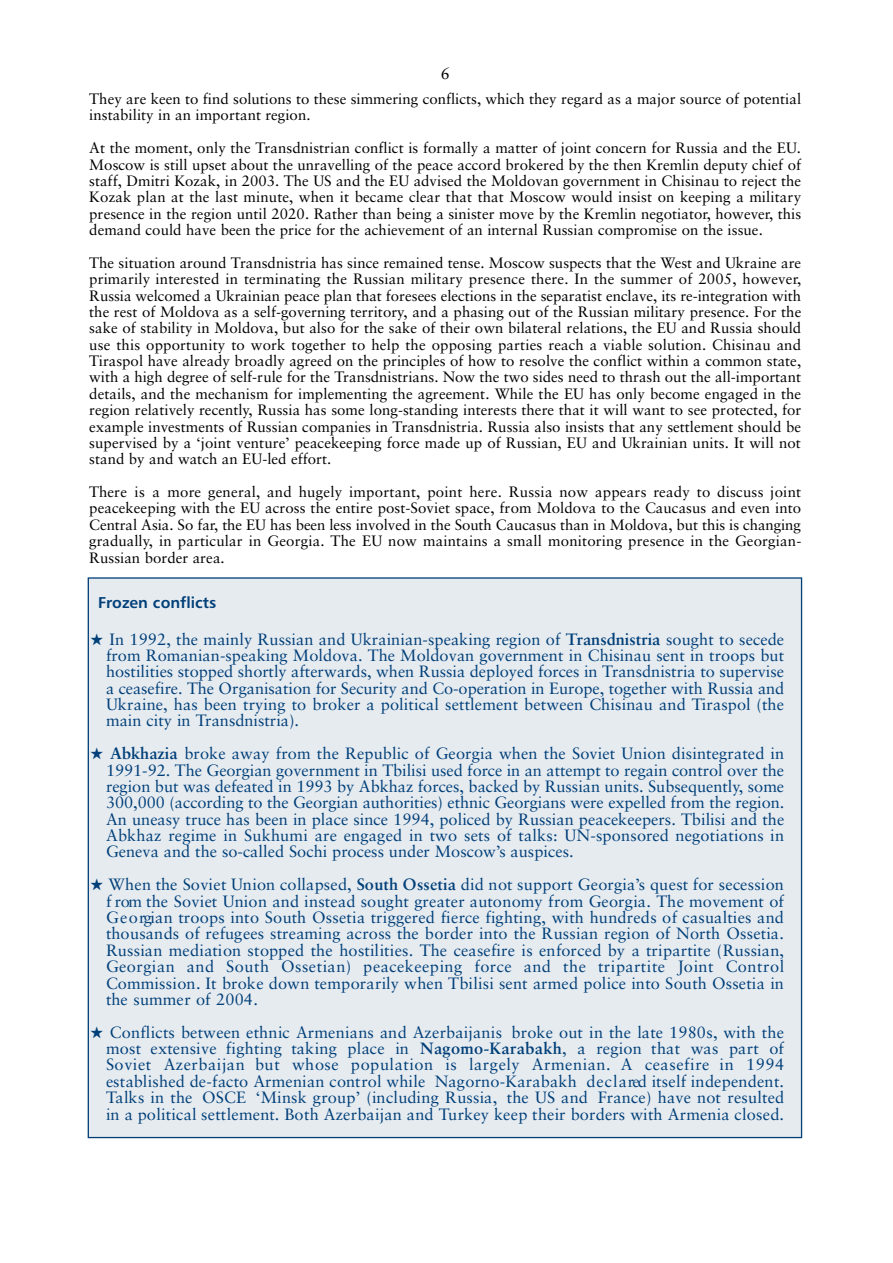
<style>
.page{position:relative;width:893px;height:1263px;background:#fff}
.page>*{position:absolute;margin:0;border:0;box-sizing:border-box;transform-origin:0 0}
.t1{font:16.35px/16.4px "Sabon";color:#003f78;text-align:justify}
.t2{font:16.35px "Sabon";color:#000}
.t3{font:15.75px "Humanist 777 BT Bold B";color:#003f78}
.t4{font:15px/16.4px "Sabon";color:#000;text-align:justify}
.s1{font-weight:700}
</style>
<div class="page">
<div style="left:88px;top:577px;width:714px;height:561px;background:#e6ebf0"></div>
<p class="t2" style="left:440px;top:67px;width:11px">6</p>
<p class="t4" style="left:89px;top:92px;width:713px">They are keen to find solutions to these simmering conflicts, which they regard as a major source of potential instability in an important region.</p>
<p class="t4" style="left:89px;top:141px;width:713px">At the moment, only the Transdnistrian conflict is formally a matter of joint concern for Russia and the EU.<br>Moscow is still upset about the unravelling of the peace accord brokered by the then Kremlin deputy chief of staff, Dmitri Kozak, in 2003. The US and the EU advised the Moldovan government in Chisinau to reject the Kozak plan at the last minute, when it became clear that that Moscow would insist on keeping a military presence in the region until 2020. Rather than being a sinister move by the Kremlin negotiator, however, this demand could have been the price for the achievement of an internal Russian compromise on the issue.</p>
<p class="t4" style="left:89px;top:256px;width:713px">The situation around Transdnistria has since remained tense. Moscow suspects that the West and Ukraine are primarily interested in terminating the Russian military presence there. In the summer of 2005, however, Russia welcomed a Ukrainian peace plan that foresees elections in the separatist enclave, its re-integration with the rest of Moldova as a self-governing territory, and a phasing out of the Russian military presence. For the sake of stability in Moldova, but also for the sake of their own bilateral relations, the EU and Russia should use this opportunity to work together to help the opposing parties reach a viable solution. Chisinau and Tiraspol have already broadly agreed on the principles of how to resolve the conflict within a common state, with a high degree of self-rule for the Transdnistrians. Now the two sides need to thrash out the all-important details, and the mechanism for implementing the agreement. While the EU has only become engaged in the region relatively recently, Russia has some long-standing interests there that it will want to see protected, for example investments of Russian companies in Transdnistria. Russia also insists that any settlement should be supervised by a ‘joint venture’ peacekeeping force made up of Russian, EU and Ukrainian units. It will not stand by and watch an EU-led effort.</p>
<p class="t4" style="left:89px;top:485px;width:713px">There is a more general, and hugely important, point here. Russia now appears ready to discuss joint peacekeeping with the EU across the entire post-Soviet space, from Moldova to the Caucasus and even into Central Asia. So far, the EU has been less involved in the South Caucasus than in Moldova, but this is changing gradually, in particular in Georgia. The EU now maintains a small monitoring presence in the Georgian-Russian border area.</p>
<p class="t3" style="left:98px;top:596px;width:120px">Frozen conflicts</p>
<p class="t1" style="left:106px;top:632px;width:680px;text-indent:-16px">★ In 1992, the mainly Russian and Ukrainian-speaking region of <span class="s1">Transdnistria</span> sought to secede from Romanian-speaking Moldova. The Moldovan government in Chisinau sent in troops but hostilities stopped shortly afterwards, when Russia deployed forces in Transdnistria to supervise a ceasefire. The Organisation for Security and Co-operation in Europe, together with Russia and Ukraine, has been trying to broker a political settlement between Chisinau and Tiraspol (the main city in Transdnistria).</p>
<p class="t1" style="left:106px;top:747px;width:680px;text-indent:-16px">★ <span class="s1">Abkhazia</span> broke away from the Republic of Georgia when the Soviet Union disintegrated in 1991-92. The Georgian government in Tbilisi used force in an attempt to regain control over the region but was defeated in 1993 by Abkhaz forces, backed by Russian units. Subsequently, some 300,000 (according to the Georgian authorities) ethnic Georgians were expelled from the region.<br>An uneasy truce has been in place since 1994, policed by Russian peacekeepers. Tbilisi and the Abkhaz regime in Sukhumi are engaged in two sets of talks: UN-sponsored negotiations in Geneva and the so-called Sochi process under Moscow’s auspices.</p>
<p class="t1" style="left:106px;top:878px;width:679px;text-indent:-16px">★ When the Soviet Union collapsed, <span class="s1">South Ossetia</span> did not support Georg ia ’s quest for secession f rom the Soviet Union and instead sought greater autonomy from Georgia. The movement of G e o rgian troops into South Ossetia triggered fierce fighting, with hundreds of casualties and thousands of refugees streaming across the border into the Russian region of North Ossetia.<br>Russian mediation stopped the hostilities. The ceasefire is enforced by a tripartite (Russian, G e o rgian and South Ossetian) peacekeeping force and the tripartite Joint Contro l Commission. It broke down temporarily when Tbilisi sent armed police into South Ossetia in the summer of 2004.</p>
<p class="t1" style="left:106px;top:1025px;width:679px;text-indent:-16px">★ Conflicts between ethnic Armenians and Azerbaijanis b roke out in the late 1980s, with the m o s t e x te n s iv e fig h tin g taking place in <span class="s1">N a g o rn o -K a r a b a k h</span>, a re g io n that was part of Soviet Azerbaijan but whose population is largely Arm e n ia n . A ceasefire in 1994 established de-facto Armenian control while N a g o rn o -K a r a b a k h d e c la red itself independent.<br>Talks in the O S C E ‘Minsk group’ (including Russia, the US and France) have not re s u lte d in a political settlement. Both Azerbaijan and Turkey keep their borders with Armenia closed.</p>
</div>
